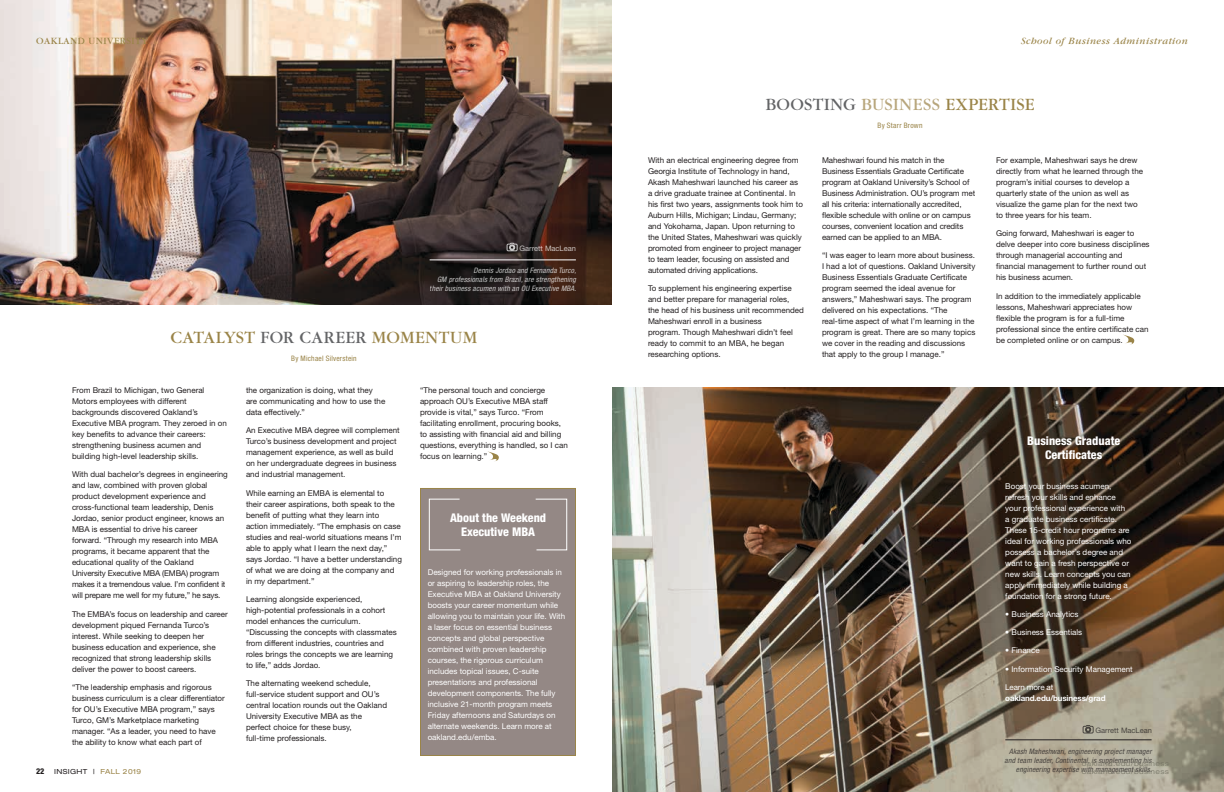
<style>
.page{position:relative;width:1224px;height:792px;background:#fff}
.page>*{position:absolute;margin:0;border:0;box-sizing:border-box;transform-origin:0 0}
.t1{font:18px "Garamond";letter-spacing:.025em;color:#9a8448}
.t2{font:800 condensed 12px/14px "Helvetica Neue";color:#fff;text-align:center}
.t3{font:italic 10px "Garamond";letter-spacing:.05em;color:#9a8448}
.t4{font:10px "Garamond";letter-spacing:.05em;color:#9a8448}
.t5{font:8px/11px "Helvetica Neue";color:#231f20}
.t6{font:8px/11px "Helvetica Neue";color:#fff}
.t7{font:700 8px/11px "Helvetica Neue";letter-spacing:-.02em;color:#fff}
.t8{font:800 condensed 8px "Helvetica Neue";color:#231f20}
.t9{font:italic condensed 7.5px/9px "Helvetica Neue";letter-spacing:.02em;color:#231f20;text-align:right}
.t10{font:italic condensed 7.5px/9px "Helvetica Neue";letter-spacing:.02em;color:#fff;text-align:right}
.t11{font:condensed 7.5px "Helvetica Neue";letter-spacing:.035em;color:#9a8448}
.t12{font:7.5px "Helvetica Neue";color:#fff}
.t13{font:7.5px "Helvetica Neue";color:#231f20}
.t14{font:expanded 7px "Helvetica Neue";letter-spacing:.05em;color:#6e6d5e}
.t15{font:expanded 7px "Helvetica Neue";letter-spacing:.05em;color:#231f20}
.s1{color:#636466}
.s2{color:#9a8448}
.s3{color:#b8a67c}
.s4{font-weight:400}
</style>
<div class="page">
<img style="left:0;top:0;width:612px;height:305px">
<div style="left:420px;top:488px;width:156px;height:268px;background:#948885;border:1px solid #9a8448"></div>
<svg style="left:535px;top:498px;width:33px;height:53px"></svg>
<svg style="left:428px;top:498px;width:33px;height:53px"></svg>
<svg style="left:488px;top:451px;width:11px;height:10px"></svg>
<hr style="left:430px;top:259px;width:146px;height:1px;background:#fff">
<svg style="left:507px;top:243px;width:11px;height:8px"></svg>
<img style="left:612px;top:388px;width:612px;height:404px">
<svg style="left:1124px;top:335px;width:10px;height:10px"></svg>
<hr style="left:1005px;top:739px;width:147px;height:1px;background:#231f20">
<svg style="left:1083px;top:725px;width:11px;height:9px"></svg>
<p class="t4" style="left:36px;top:35px;width:114px">OAKLAND UNIVERSITY</p>
<p class="t12" style="left:519px;top:244px;width:58px">Garrett MacLean</p>
<p class="t10" style="left:430px;top:266px;width:148px">Dennis Jordao and Fernanda Turco,<br>GM professionals from Brazil, are strengthening their business acumen with an OU Executive MBA.</p>
<p class="t1" style="left:171px;top:328px;width:308px">CATALYST <span class="s1">FOR CAREER</span> MOMENTUM</p>
<p class="t11" style="left:291px;top:354px;width:67px">By Michael Silverstein</p>
<p class="t5" style="left:72px;top:385px;width:156px">From Brazil to Michigan, two General Motors employees with different backgrounds discovered Oakland’s Executive MBA program. They zeroed in on key benefits to advance their careers: strengthening business acumen and building high-level leadership skills.</p>
<p class="t5" style="left:72px;top:469px;width:157px">With dual bachelor’s degrees in engineering and law, combined with proven global product development experience and cross-functional team leadership, Denis Jordao, senior product engineer, knows an MBA is essential to drive his career forward. “Through my research into MBA programs, it became apparent that the educational quality of the Oakland University Executive MBA (EMBA) program makes it a tremendous value. I’m confident it will prepare me well for my future,” he says.</p>
<p class="t5" style="left:72px;top:608px;width:157px">The EMBA’s focus on leadership and career development piqued Fernanda Turco’s interest. While seeking to deepen her business education and experience, she recognized that strong leadership skills deliver the power to boost careers.</p>
<p class="t5" style="left:72px;top:681px;width:154px">“The leadership emphasis and rigorous business curriculum is a clear differentiator for OU’s Executive MBA program,” says Turco, GM’s Marketplace marketing manager. “As a leader, you need to have the ability to know what each part of</p>
<p class="t5" style="left:246px;top:385px;width:141px">the organization is doing, what they are communicating and how to use the data effectively.”</p>
<p class="t5" style="left:246px;top:425px;width:155px">An Executive MBA degree will complement Turco’s business development and project management experience, as well as build on her undergraduate degrees in business and industrial management.</p>
<p class="t5" style="left:246px;top:487px;width:157px">While earning an EMBA is elemental to their career aspirations, both speak to the benefit of putting what they learn into action immediately. “The emphasis on case studies and real-world situations means I’m able to apply what I learn the next day,” says Jordao. “I have a better understanding of what we are doing at the company and in my department.”</p>
<p class="t5" style="left:246px;top:593px;width:152px">Learning alongside experienced, high-potential professionals in a cohort model enhances the curriculum. “Discussing the concepts with classmates from different industries, countries and roles brings the concepts we are learning to life,” adds Jordao.</p>
<p class="t5" style="left:246px;top:678px;width:143px">The alternating weekend schedule, full-service student support and OU’s central location rounds out the Oakland University Executive MBA as the perfect choice for these busy,<br>full-time professionals.</p>
<p class="t5" style="left:420px;top:385px;width:149px">“The personal touch and concierge approach OU’s Executive MBA staff provide is vital,” says Turco. “From facilitating enrollment, procuring books, to assisting with financial aid and billing questions, everything is handled, so I can focus on learning.”</p>
<p class="t2" style="left:450px;top:510px;width:98px">About the Weekend<br>Executive MBA</p>
<p class="t6" style="left:428px;top:567px;width:139px">Designed for working professionals in or aspiring to leadership roles, the Executive MBA at Oakland University boosts your career momentum while allowing you to maintain your life. With a laser focus on essential business concepts and global perspective combined with proven leadership courses, the rigorous curriculum includes topical issues, C-suite presentations and professional development components. The fully inclusive 21-month program meets Friday afternoons and Saturdays on alternate weekends. Learn more at oakland.edu/emba.</p>
<p class="t8" style="left:36px;top:766px;width:10px">22</p>
<p class="t15" style="left:54px;top:767px;width:88px">INSIGHT | <span class="s2">FALL 2019</span></p>
<p class="t3" style="left:1021px;top:35px;width:168px">School of Business Administration</p>
<p class="t1" style="left:766px;top:95px;width:270px"><span class="s1">BOOSTING</span> <span class="s3">BUSINESS</span> EXPERTISE</p>
<p class="t11" style="left:878px;top:121px;width:46px">By Starr Brown</p>
<p class="t5" style="left:648px;top:155px;width:156px">With an electrical engineering degree from Georgia Institute of Technology in hand, Akash Maheshwari launched his career as a drive graduate trainee at Continental. In his first two years, assignments took him to Auburn Hills, Michigan; Lindau, Germany; and Yokohama, Japan. Upon returning to the United States, Maheshwari was quickly promoted from engineer to project manager to team leader, focusing on assisted and automated driving applications.</p>
<p class="t5" style="left:648px;top:283px;width:157px">To supplement his engineering expertise and better prepare for managerial roles,<br>the head of his business unit recommended Maheshwari enroll in a business<br>program. Though Maheshwari didn’t feel ready to commit to an MBA, he began researching options.</p>
<p class="t5" style="left:822px;top:155px;width:155px">Maheshwari found his match in the Business Essentials Graduate Certificate program at Oakland University’s School of Business Administration. OU’s program met all his criteria: internationally accredited, flexible schedule with online or on campus courses, convenient location and credits earned can be applied to an MBA.</p>
<p class="t5" style="left:822px;top:250px;width:155px">“I was eager to learn more about business.<br>I had a lot of questions. Oakland University Business Essentials Graduate Certificate program seemed the ideal avenue for answers,” Maheshwari says. The program delivered on his expectations. “The real-time aspect of what I’m learning in the program is great. There are so many topics we cover in the reading and discussions that apply to the group I manage.”</p>
<p class="t5" style="left:996px;top:155px;width:149px">For example, Maheshwari says he drew directly from what he learned through the program’s initial courses to develop a quarterly state of the union as well as visualize the game plan for the next two to three years for his team.</p>
<p class="t5" style="left:996px;top:228px;width:155px">Going forward, Maheshwari is eager to delve deeper into core business disciplines through managerial accounting and financial management to further round out his business acumen.</p>
<p class="t5" style="left:996px;top:290px;width:154px">In addition to the immediately applicable lessons, Maheshwari appreciates how flexible the program is for a full-time professional since the entire certificate can be completed online or on campus.</p>
<p class="t2" style="left:1027px;top:434px;width:94px">Business Graduate<br>Certificates</p>
<p class="t6" style="left:1005px;top:480px;width:128px">Boost your business acumen, refresh your skills and enhance your professional experience with<br>a graduate business certificate.<br>These 15-credit hour programs are ideal for working professionals who possess a bachelor’s degree and want to gain a fresh perspective or new skills. Learn concepts you can apply immediately while building a foundation for a strong future.</p>
<p class="t6" style="left:1005px;top:609px;width:75px">• Business Analytics</p>
<p class="t6" style="left:1005px;top:627px;width:78px">• Business Essentials</p>
<p class="t6" style="left:1005px;top:645px;width:36px">• Finance</p>
<p class="t6" style="left:1005px;top:663px;width:129px">• Information Security Management</p>
<p class="t7" style="left:1005px;top:681px;width:102px"><span class="s4">Learn more at </span>oakland.edu/business/grad</p>
<p class="t13" style="left:1096px;top:726px;width:58px">Garrett MacLean</p>
<p class="t9" style="left:1005px;top:747px;width:148px">Akash Maheshwari, engineering project manager and team leader, Continental, is supplementing his</p>
<p class="t14" style="left:1082px;top:759px;width:89px">oakland.edu/business</p>
<p class="t9" style="left:1016px;top:765px;width:137px">engineering expertise with management skills.</p>
<p class="t14" style="left:1082px;top:767px;width:89px">oakland.edu/business</p>
</div>
